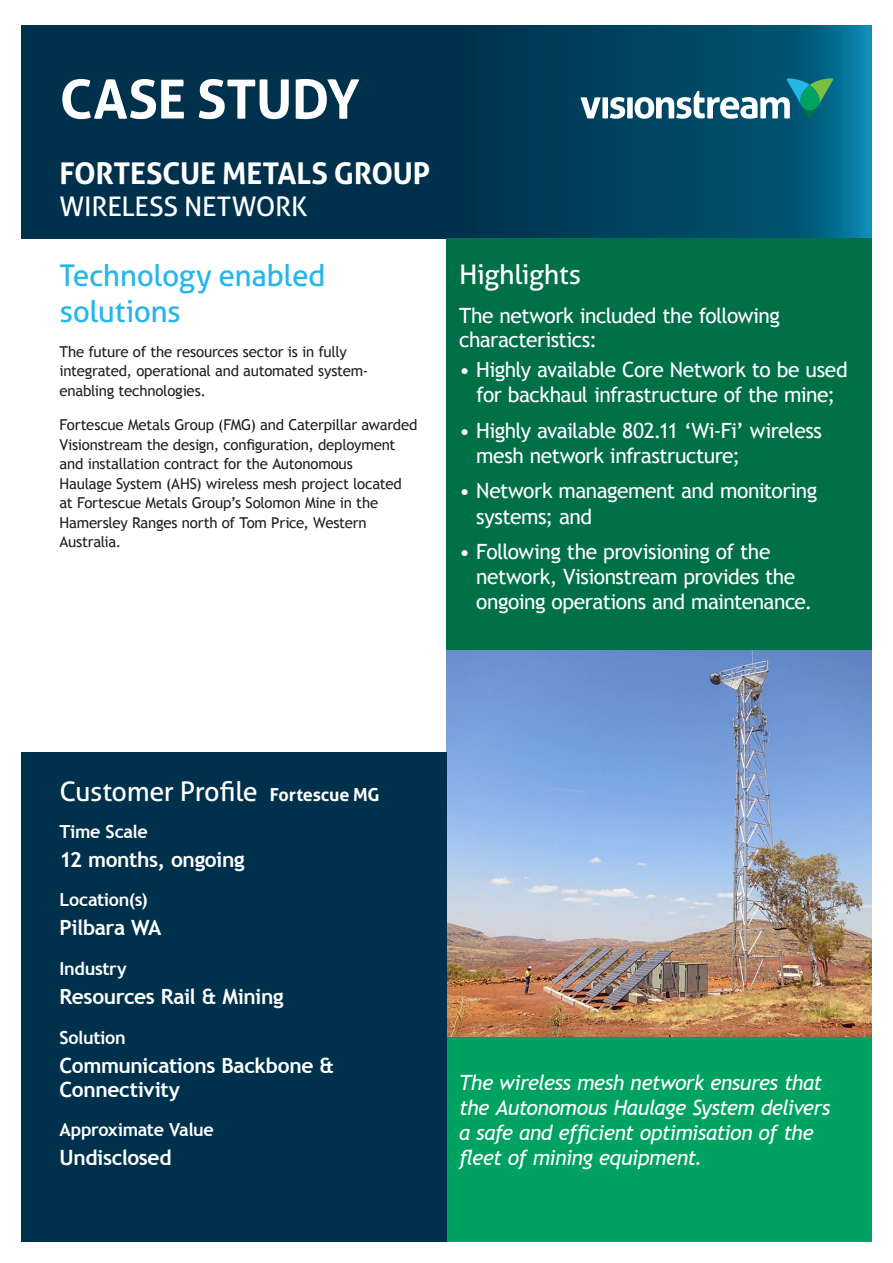
<style>
.page{position:relative;width:893px;height:1263px;background:#fff}
.page>*{position:absolute;margin:0;border:0;box-sizing:border-box;transform-origin:0 0}
.Top_Heading{font:700 54px "Aller";letter-spacing:-.01em;color:#fff}
.Top_Subheading{font:30px/36px "Aller";letter-spacing:-.015em;color:#26b6ea}
.Top_Subheading-2{font:700 30px "Aller";letter-spacing:-.01em;color:#fff}
.Sub_Headings{font:27px "Aller";letter-spacing:-.015em;color:#fff}
.Top_Subheading-3{font:27px "Aller";letter-spacing:-.01em;color:#fff}
.Basic_REV{font:21px/25.2px "Trebuchet MS";letter-spacing:-.025em;color:#fff}
.Pull_Quote{font:italic 21px/25.2px "Trebuchet MS";letter-spacing:-.03em;color:#fff}
.Basic_REV-2{font:700 21px/24px "Trebuchet MS";letter-spacing:-.02em;color:#fff}
.Highlight_Heading{font:700 18px "Trebuchet MS";letter-spacing:-.02em;color:#fff}
.Main_Description{font:15px/19.5px "Trebuchet MS";letter-spacing:-.015em;color:#231f20}
.s1{font-weight:700;font-size:18px}
</style>
<div class="page">
<svg style="left:21px;top:26px;width:851px;height:212px;background:#003c58"></svg>
<div style="left:446px;top:238px;width:426px;height:657px;background:#007049"></div>
<img style="left:446px;top:651px;width:426px;height:386px">
<div style="left:446px;top:1037px;width:426px;height:205px;background:#00a261"></div>
<div style="left:21px;top:753px;width:425px;height:489px;background:#00314c"></div>
<svg style="left:580px;top:78px;width:253px;height:41px"></svg>
<p class="Top_Heading" style="left:60px;top:66px;width:302px">CASE STUDY</p>
<p class="Top_Subheading-2" style="left:60px;top:155px;width:372px">FORTESCUE METALS GROUP</p>
<p class="Top_Subheading-3" style="left:60px;top:190px;width:249px">WIRELESS NETWORK</p>
<p class="Top_Subheading" style="left:60px;top:257px;width:268px">Technology enabled solutions</p>
<p class="Main_Description" style="left:60px;top:342px;width:310px">The future of the resources sector is in fully integrated, operational and automated system&shy;enabling technologies.</p>
<p class="Main_Description" style="left:60px;top:415px;width:359px">Fortescue Metals Group (FMG) and Caterpillar awarded Visionstream the design, configuration, deployment and installation contract for the Autonomous<br>Haulage System (AHS) wireless mesh project located at Fortescue Metals Group’s Solomon Mine in the Hamersley Ranges north of Tom Price, Western Australia.</p>
<p class="Sub_Headings" style="left:459px;top:258px;width:123px">Highlights</p>
<p class="Basic_REV" style="left:459px;top:304px;width:322px;line-height:24px">The network included the following characteristics:</p>
<p class="Basic_REV" style="left:459px;top:357px;width:390px;text-align:center">• Highly available Core Network to be used for backhaul infrastructure of the mine;</p>
<p class="Basic_REV" style="left:476px;top:418px;width:347px;text-indent:-17px">• Highly available 802.11 ‘Wi-Fi’ wireless mesh network infrastructure;</p>
<p class="Basic_REV" style="left:476px;top:479px;width:343px;text-indent:-17px">• Network management and monitoring systems; and</p>
<p class="Basic_REV" style="left:476px;top:539px;width:338px;text-indent:-17px">• Following the provisioning of the network, Visionstream provides the ongoing operations and maintenance.</p>
<p class="Sub_Headings" style="left:60px;top:775px;width:322px">Customer Profile <span class="s1">Fortescue MG</span></p>
<p class="Highlight_Heading" style="left:60px;top:820px;width:90px">Time Scale</p>
<p class="Basic_REV-2" style="left:60px;top:847px;width:187px">12 months, ongoing</p>
<p class="Highlight_Heading" style="left:60px;top:889px;width:90px">Location(s)</p>
<p class="Basic_REV-2" style="left:60px;top:916px;width:104px">Pilbara WA</p>
<p class="Highlight_Heading" style="left:60px;top:957px;width:69px">Industry</p>
<p class="Basic_REV-2" style="left:60px;top:984px;width:226px">Resources Rail &amp; Mining</p>
<p class="Highlight_Heading" style="left:60px;top:1026px;width:68px">Solution</p>
<p class="Basic_REV-2" style="left:60px;top:1053px;width:276px">Communications Backbone &amp;<br>Connectivity</p>
<p class="Highlight_Heading" style="left:60px;top:1118px;width:156px">Approximate Value</p>
<p class="Basic_REV-2" style="left:60px;top:1146px;width:114px">Undisclosed</p>
<p class="Pull_Quote" style="left:459px;top:1070px;width:372px">The wireless mesh network ensures that the Autonomous Haulage System delivers a safe and efficient optimisation of the fleet of mining equipment.</p>
</div>
